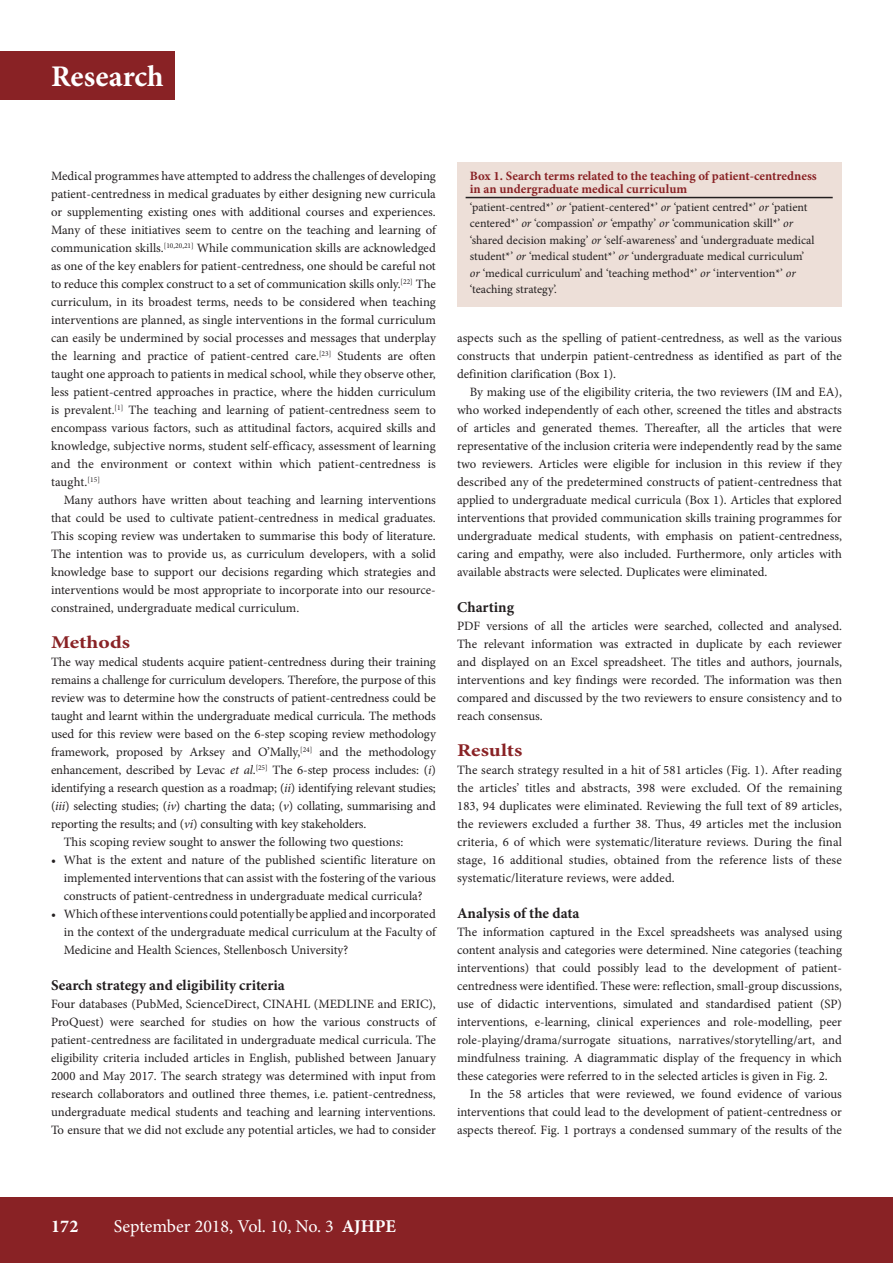
<style>
.page{position:relative;width:893px;height:1263px;background:#fff}
.page>*{position:absolute;margin:0;border:0;box-sizing:border-box;transform-origin:0 0}
.t1{font:700 30px "Minion Pro";color:#fff}
.t2{font:18px "Minion Pro";color:#fff}
.B_HEAD{font:700 18px "Minion Pro";color:#892225;scale:1.2 1}
.t3{font:700 18px "Minion Pro";color:#fff}
.C_HEAD{font:700 15px "Minion Pro";color:#231f20}
.BODY_TEXT_1ST_PARAGR{font:12.75px/18px "Minion Pro";color:#231f20;text-align:justify}
.BODY_TEXT_INDENT{font:12.75px/18px "Minion Pro";color:#231f20;text-align:justify}
.TABLE_HEAD{font:700 12.75px/13.5px "Minion Pro";color:#892225}
.TABLE_COPY{font:12px/16.5px "Minion Pro";color:#231f20}
.s1{font-style:italic}
.s2{font-weight:700}
</style>
<div class="page">
<div style="left:0;top:1197px;width:893px;height:66px;background:#892225"></div>
<div style="left:0;top:51px;width:174px;height:49px;background:#892225"></div>
<div style="left:457px;top:162px;width:385px;height:144px;background:#eddfd8"></div>
<hr style="left:466px;top:197px;width:367px;height:1px;background:#231f20">
<h1 class="t1" style="left:51px;top:56px;width:114px">Research</h1>
<p class="BODY_TEXT_1ST_PARAGR" style="left:51px;top:167px;width:386px">Medical programmes have attempted to address the challenges of developing patient-centredness in medical graduates by either designing new curricula or supplementing existing ones with additional courses and experiences.<br>Many of these initiatives seem to centre on the teaching and learning of communication skills.<sup>[10,20,21]</sup> While communication skills are acknowledged as one of the key enablers for patient-centredness, one should be careful not to reduce this complex construct to a set of communication skills only.<sup>[22]</sup> The curriculum, in its broadest terms, needs to be considered when teaching interventions are planned, as single interventions in the formal curriculum can easily be undermined by social processes and messages that underplay the learning and practice of patient-centred care.<sup>[23]</sup> Students are often taught one approach to patients in medical school, while they observe other, less patient-centred approaches in practice, where the hidden curriculum is prevalent.<sup>[1]</sup> The teaching and learning of patient-centredness seem to encompass various factors, such as attitudinal factors, acquired skills and knowledge, subjective norms, student self-efficacy, assessment of learning and the environment or context within which patient-centredness is taught.<sup>[15]</sup></p>
<p class="BODY_TEXT_INDENT" style="left:51px;top:491px;width:386px;text-indent:13px">Many authors have written about teaching and learning interventions that could be used to cultivate patient-centredness in medical graduates.<br>This scoping review was undertaken to summarise this body of literature.<br>The intention was to provide us, as curriculum developers, with a solid knowledge base to support our decisions regarding which strategies and interventions would be most appropriate to incorporate into our resource&shy;constrained, undergraduate medical curriculum.</p>
<h2 class="B_HEAD" style="left:51px;top:630px;width:67px">Methods</h2>
<p class="BODY_TEXT_1ST_PARAGR" style="left:51px;top:653px;width:386px">The way medical students acquire patient-centredness during their training remains a challenge for curriculum developers. Therefore, the purpose of this review was to determine how the constructs of patient-centredness could be taught and learnt within the undergraduate medical curricula. The methods used for this review were based on the 6-step scoping review methodology framework, proposed by Arksey and O’Mally,<sup>[24]</sup> and the methodology enhancement, described by Levac <span class="s1">et al</span>.<sup>[25]</sup> The 6-step process includes: (<span class="s1">i</span>) identifying a research question as a roadmap; (<span class="s1">ii</span>) identifying relevant studies; (<span class="s1">iii</span>) selecting studies; (<span class="s1">iv</span>) charting the data; (<span class="s1">v</span>) collating, summarising and reporting the results; and (<span class="s1">vi</span>) consulting with key stakeholders.</p>
<p class="BODY_TEXT_INDENT" style="left:64px;top:833px;width:341px">This scoping review sought to answer the following two questions:</p>
<p class="BODY_TEXT_1ST_PARAGR" style="left:64px;top:851px;width:374px;text-indent:-13px">• What is the extent and nature of the published scientific literature on implemented interventions that can assist with the fostering of the various constructs of patient-centredness in undergraduate medical curricula?</p>
<p class="BODY_TEXT_1ST_PARAGR" style="left:64px;top:905px;width:374px;text-indent:-13px">• Which of these interventions could potentially be applied and incorporated in the context of the undergraduate medical curriculum at the Faculty of Medicine and Health Sciences, Stellenbosch University?</p>
<h3 class="C_HEAD" style="left:51px;top:975px;width:235px">Search strategy and eligibility criteria</h3>
<p class="BODY_TEXT_1ST_PARAGR" style="left:51px;top:995px;width:386px">Four databases (PubMed, ScienceDirect, CINAHL (MEDLINE and ERIC), ProQuest) were searched for studies on how the various constructs of patient-centredness are facilitated in undergraduate medical curricula. The eligibility criteria included articles in English, published between January 2000 and May 2017. The search strategy was determined with input from research collaborators and outlined three themes, i.e. patient-centredness, undergraduate medical students and teaching and learning interventions.<br>To ensure that we did not exclude any potential articles, we had to consider</p>
<p class="TABLE_HEAD" style="left:470px;top:169px;width:348px">Box 1. Search terms related to the teaching of patient-centredness in an undergraduate medical curriculum</p>
<p class="TABLE_COPY" style="left:470px;top:198px;width:346px">‘patient-centred*’ <span class="s1">or</span> ‘patient-centered*’ <span class="s1">or</span> ‘patient centred*’ <span class="s1">or</span> ‘patient centered*’ <span class="s1">or</span> ‘compassion’ <span class="s1">or</span> ‘empathy’ <span class="s1">or</span> ‘communication skill*’ <span class="s1">or </span>‘shared decision making’ <span class="s1">or</span> ‘self-awareness’ and ‘undergraduate medical student*’ <span class="s1">or</span> ‘medical student*’ <span class="s1">or</span> ‘undergraduate medical curriculum’ <span class="s1">or</span> ‘medical curriculum’ and ‘teaching method*’ <span class="s1">or</span> ‘intervention*’ <span class="s1">or </span>‘teaching strategy’.</p>
<p class="BODY_TEXT_1ST_PARAGR" style="left:457px;top:329px;width:386px">aspects such as the spelling of patient-centredness, as well as the various constructs that underpin patient-centredness as identified as part of the definition clarification (Box 1).</p>
<p class="BODY_TEXT_INDENT" style="left:457px;top:383px;width:386px;text-indent:13px">By making use of the eligibility criteria, the two reviewers (IM and EA), who worked independently of each other, screened the titles and abstracts of articles and generated themes. Thereafter, all the articles that were representative of the inclusion criteria were independently read by the same two reviewers. Articles were eligible for inclusion in this review if they described any of the predetermined constructs of patient-centredness that applied to undergraduate medical curricula (Box 1). Articles that explored interventions that provided communication skills training programmes for undergraduate medical students, with emphasis on patient-centredness, caring and empathy, were also included. Furthermore, only articles with available abstracts were selected. Duplicates were eliminated.</p>
<h3 class="C_HEAD" style="left:457px;top:597px;width:58px">Charting</h3>
<p class="BODY_TEXT_1ST_PARAGR" style="left:457px;top:617px;width:386px">PDF versions of all the articles were searched, collected and analysed.<br>The relevant information was extracted in duplicate by each reviewer and displayed on an Excel spreadsheet. The titles and authors, journals, interventions and key findings were recorded. The information was then compared and discussed by the two reviewers to ensure consistency and to reach consensus.</p>
<h2 class="B_HEAD" style="left:457px;top:738px;width:56px">Results</h2>
<p class="BODY_TEXT_1ST_PARAGR" style="left:457px;top:761px;width:386px">The search strategy resulted in a hit of 581 articles (Fig. 1). After reading the articles’ titles and abstracts, 398 were excluded. Of the remaining 183, 94 duplicates were eliminated. Reviewing the full text of 89 articles, the reviewers excluded a further 38. Thus, 49 articles met the inclusion criteria, 6 of which were systematic/literature reviews. During the final stage, 16 additional studies, obtained from the reference lists of these systematic/literature reviews, were added.</p>
<h3 class="C_HEAD" style="left:457px;top:903px;width:124px">Analysis of the data</h3>
<p class="BODY_TEXT_1ST_PARAGR" style="left:457px;top:923px;width:386px">The information captured in the Excel spreadsheets was analysed using content analysis and categories were determined. Nine categories (teaching interventions) that could possibly lead to the development of patient&shy;centredness were identified. These were: reflection, small-group discussions, use of didactic interventions, simulated and standardised patient (SP) interventions, e-learning, clinical experiences and role-modelling, peer role-playing/drama/surrogate situations, narratives/storytelling/art, and mindfulness training. A diagrammatic display of the frequency in which these categories were referred to in the selected articles is given in Fig. 2.</p>
<p class="BODY_TEXT_INDENT" style="left:457px;top:1085px;width:386px;text-indent:13px">In the 58 articles that were reviewed, we found evidence of various interventions that could lead to the development of patient-centredness or aspects thereof. Fig. 1 portrays a condensed summary of the results of the</p>
<h2 class="t3" style="left:51px;top:1213px;width:29px">172</h2>
<h2 class="t2" style="left:114px;top:1214px;width:284px">September 2018, Vol. 10, No. 3 <span class="s2">AJHPE</span></h2>
</div>
